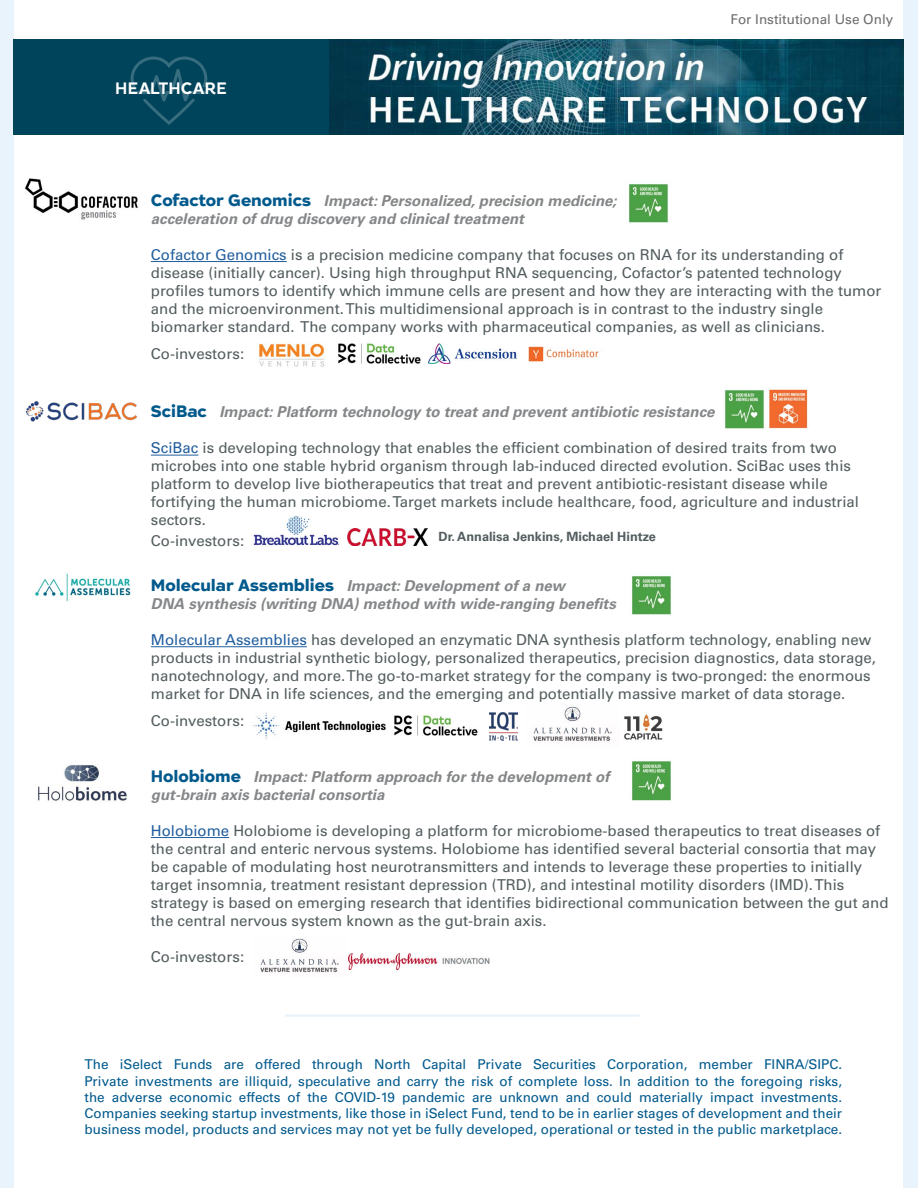
<style>
.page{position:relative;width:918px;height:1188px;background:#e9f3fb}
.page>*{position:absolute;margin:0;border:0;box-sizing:border-box;transform-origin:0 0}
.t1{font:700 16.5px "Patricia Gothic";letter-spacing:.01em;color:#fff}
.t2{font:15px/18px "Univers LT Std";color:#525c5e}
.t3{font:italic 700 15px/18px "Univers LT Std";color:#848688}
.t4{font:13.5px/16.2px "Univers LT Std";color:#00598c;text-align:justify}
.t5{font:13.5px "Univers LT Std";color:#6e6d6e}
.t6{font:700 12.75px "Univers LT Std";color:#525c5e}
.s1{font-family:"Patricia Gothic";font-weight:800;font-style:normal;font-size:16.5px;color:#00598c}
.s2{color:#215e9e}
</style>
<div class="page">
<div style="left:15px;top:0;width:888px;height:1188px;background:#fff"></div>
<img style="left:528px;top:346px;width:71px;height:16px">
<img style="left:253px;top:712px;width:133px;height:28px">
<img style="left:259px;top:343px;width:66px;height:24px">
<img style="left:253px;top:516px;width:109px;height:30px">
<hr style="left:151px;top:261px;width:136px;height:1px;background:#215e9e">
<hr style="left:151px;top:646px;width:156px;height:1px;background:#215e9e">
<hr style="left:151px;top:837px;width:78px;height:1px;background:#215e9e">
<hr style="left:151px;top:455px;width:47px;height:1px;background:#215e9e">
<img style="left:25px;top:178px;width:113px;height:42px">
<img style="left:25px;top:401px;width:112px;height:21px">
<img style="left:35px;top:573px;width:96px;height:29px">
<img style="left:38px;top:765px;width:89px;height:37px">
<img style="left:724px;top:389px;width:40px;height:40px">
<img style="left:769px;top:389px;width:39px;height:40px">
<img style="left:631px;top:761px;width:41px;height:40px">
<img style="left:328px;top:40px;width:576px;height:95px">
<div style="left:13px;top:40px;width:315px;height:95px;background:#00445c"></div>
<svg style="left:131px;top:57px;width:76px;height:68px"></svg>
<img style="left:338px;top:343px;width:83px;height:21px">
<img style="left:428px;top:343px;width:88px;height:20px">
<img style="left:348px;top:529px;width:80px;height:16px">
<img style="left:394px;top:715px;width:84px;height:21px">
<img style="left:489px;top:713px;width:29px;height:27px">
<img style="left:533px;top:706px;width:79px;height:35px">
<img style="left:624px;top:714px;width:39px;height:26px">
<img style="left:260px;top:938px;width:79px;height:35px">
<img style="left:348px;top:954px;width:141px;height:16px">
<hr style="left:285px;top:1014px;width:354px;height:3px;background:#e9f3fb">
<img style="left:631px;top:576px;width:41px;height:39px">
<img style="left:628px;top:184px;width:41px;height:39px">
<p class="t1" style="left:115px;top:75px;width:113px">HEALTHCARE</p>
<p class="t5" style="left:730px;top:11px;width:164px">For Institutional Use Only</p>
<p class="t3" style="left:151px;top:192px;width:467px"><span class="s1">Cofactor Genomics</span> Impact: Personalized, precision medicine; acceleration of drug discovery and clinical treatment</p>
<p class="t2" style="left:151px;top:246px;width:732px"><span class="s2">Cofactor Genomics</span> is a precision medicine company that focuses on RNA for its understanding of disease (initially cancer). Using high throughput RNA sequencing, Cofactor’s patented technology profiles tumors to identify which immune cells are present and how they are interacting with the tumor and the microenvironment. This multidimensional approach is in contrast to the industry single biomarker standard. The company works with pharmaceutical companies, as well as clinicians.</p>
<p class="t2" style="left:151px;top:345px;width:95px">Co-investors:</p>
<p class="t3" style="left:151px;top:403px;width:565px"><span class="s1">SciBac</span> Impact: Platform technology to treat and prevent antibiotic resistance</p>
<p class="t2" style="left:151px;top:438px;width:710px"><span class="s2">SciBac</span> is developing technology that enables the efficient combination of desired traits from two microbes into one stable hybrid organism through lab-induced directed evolution. SciBac uses this platform to develop live biotherapeutics that treat and prevent antibiotic-resistant disease while fortifying the human microbiome. Target markets include healthcare, food, agriculture and industrial sectors.</p>
<p class="t2" style="left:151px;top:531px;width:95px">Co-investors:</p>
<p class="t3" style="left:151px;top:577px;width:466px"><span class="s1">Molecular Assemblies</span> Impact: Development of a new<br>DNA synthesis (writing DNA) method with wide-ranging benefits</p>
<p class="t2" style="left:151px;top:631px;width:727px"><span class="s2">Molecular Assemblies</span> has developed an enzymatic DNA synthesis platform technology, enabling new products in industrial synthetic biology, personalized therapeutics, precision diagnostics, data storage, nanotechnology, and more. The go-to-market strategy for the company is two-pronged: the enormous market for DNA in life sciences, and the emerging and potentially massive market of data storage.</p>
<p class="t2" style="left:151px;top:712px;width:95px">Co-investors:</p>
<p class="t6" style="left:439px;top:529px;width:219px">Dr. Annalisa Jenkins, Michael Hintze</p>
<p class="t3" style="left:151px;top:768px;width:460px"><span class="s1">Holobiome</span> Impact: Platform approach for the development of gut-brain axis bacterial consortia</p>
<p class="t2" style="left:151px;top:822px;width:739px"><span class="s2">Holobiome</span> Holobiome is developing a platform for microbiome-based therapeutics to treat diseases of the central and enteric nervous systems. Holobiome has identified several bacterial consortia that may be capable of modulating host neurotransmitters and intends to leverage these properties to initially target insomnia, treatment resistant depression (TRD), and intestinal motility disorders (IMD). This strategy is based on emerging research that identifies bidirectional communication between the gut and the central nervous system known as the gut-brain axis.</p>
<p class="t2" style="left:151px;top:948px;width:95px">Co-investors:</p>
<p class="t4" style="left:85px;top:1057px;width:759px">The iSelect Funds are offered through North Capital Private Securities Corporation, member FINRA/SIPC.<br>Private investments are illiquid, speculative and carry the risk of complete loss. In addition to the foregoing risks, the adverse economic effects of the COVID-19 pandemic are unknown and could materially impact investments.<br>Companies seeking startup investments, like those in iSelect Fund, tend to be in earlier stages of development and their business model, products and services may not yet be fully developed, operational or tested in the public marketplace.</p>
</div>
